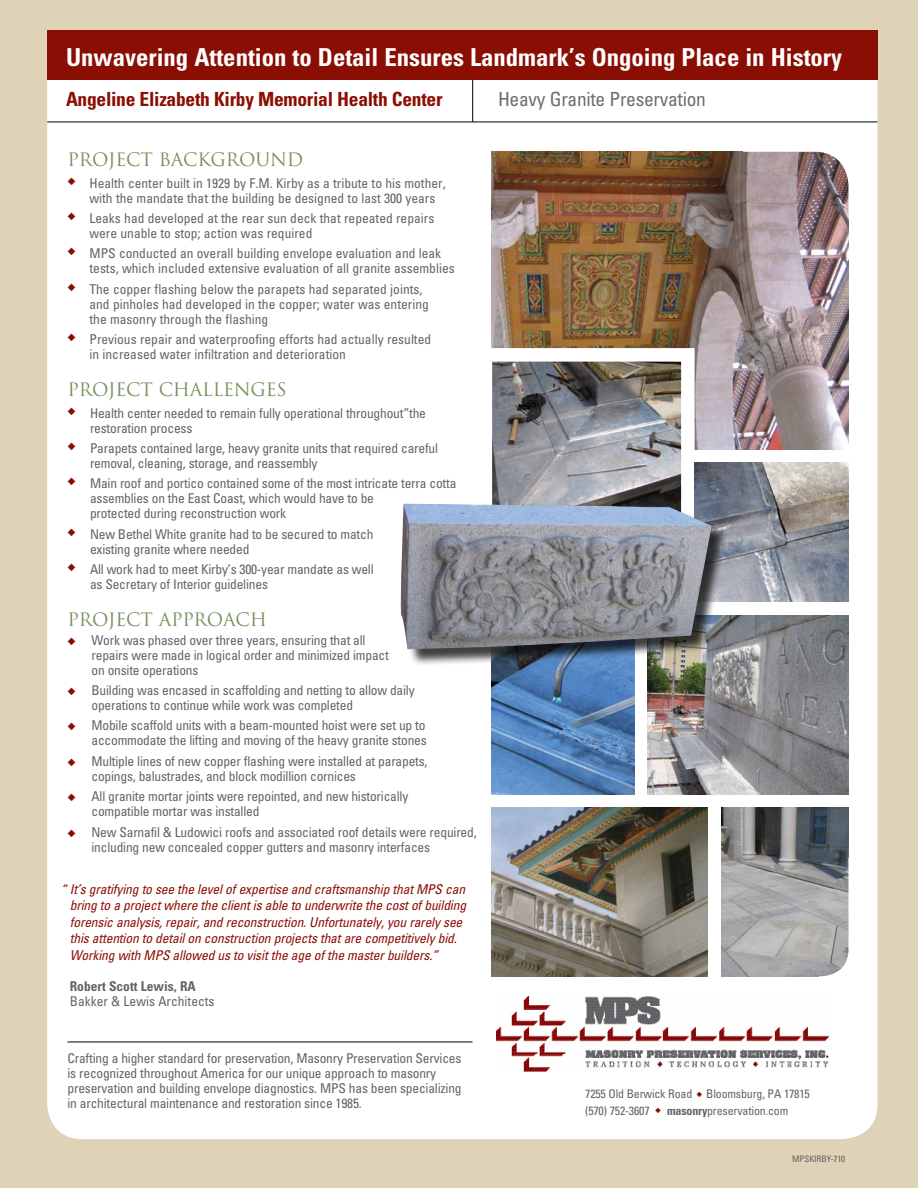
<style>
.page{position:relative;width:918px;height:1188px;background:#ded3b7}
.page>*{position:absolute;margin:0;border:0;box-sizing:border-box;transform-origin:0 0}
.t1{font:700 condensed 24.75px "Univers";color:#fff}
.t2{font:700 condensed 19.5px "Univers";letter-spacing:-.015em;color:#8b0e04}
.t3{font:condensed 19.5px "Univers";letter-spacing:-.015em;color:#6d6e71}
.t4{font:18px "Trajan";letter-spacing:-.015em;color:#758f5a}
.t5{font:condensed 13.5px/15px "Univers";letter-spacing:-.015em;color:#636466}
.t6{font:italic condensed 13.5px/16.5px "Univers";letter-spacing:-.01em;color:#8b0e04}
.t7{font:700 condensed 13.5px "Univers";color:#636466}
.t8{font:condensed 12px/16.5px "Univers";letter-spacing:-.015em;color:#636466}
.t9{font:condensed 9px "Univers";letter-spacing:-.015em;color:#636466}
.s1{color:#8b0e04}
.s2{font-weight:700}
</style>
<div class="page">
<div style="left:47px;top:34px;width:830px;height:1105px;background:#fff;border-radius:35px"></div>
<img style="left:496px;top:996px;width:332px;height:76px">
<hr style="left:68px;top:1042px;width:404px;height:1px;background:#000">
<hr style="left:47px;top:122px;width:831px;height:1px;background:#000">
<hr style="left:472px;top:51px;width:1px;height:71px;background:#000">
<div style="left:47px;top:30px;width:831px;height:49px;background:#8b0e04"></div>
<img style="left:742px;top:152px;width:107px;height:67px">
<img style="left:492px;top:152px;width:250px;height:196px">
<img style="left:616px;top:219px;width:233px;height:231px">
<img style="left:494px;top:363px;width:186px;height:141px">
<div style="left:479px;top:348px;width:216px;height:184px;border:14px solid #fff"></div>
<img style="left:492px;top:808px;width:216px;height:168px">
<img style="left:648px;top:615px;width:200px;height:179px">
<img style="left:492px;top:666px;width:142px;height:128px">
<img style="left:721px;top:808px;width:128px;height:168px">
<img style="left:694px;top:463px;width:155px;height:139px">
<div style="left:402px;top:505px;width:326px;height:161px;background:#000;opacity:.75"></div>
<img style="left:400px;top:504px;width:312px;height:145px">
<h1 class="t1" style="left:66px;top:42px;width:778px">Unwavering Attention to Detail Ensures Landmark’s Ongoing Place in History</h1>
<h2 class="t2" style="left:66px;top:87px;width:378px">Angeline Elizabeth Kirby Memorial Health Center</h2>
<h2 class="t3" style="left:498px;top:87px;width:209px">Heavy Granite Preservation</h2>
<h3 class="t4" style="left:68px;top:149px;width:237px">PROJECT BACKGROUND</h3>
<p class="t5" style="left:89px;top:175px;width:358px;text-indent:-22px"><sup>◆</sup> Health center built in 1929 by F.M. Kirby as a tribute to his mother, with the mandate that the building be designed to last 300 years</p>
<p class="t5" style="left:89px;top:210px;width:346px;text-indent:-22px"><sup>◆</sup> Leaks had developed at the rear sun deck that repeated repairs were unable to stop; action was required</p>
<p class="t5" style="left:89px;top:246px;width:367px;text-indent:-22px"><sup>◆</sup> MPS conducted an overall building envelope evaluation and leak tests, which included extensive evaluation of all granite assemblies</p>
<p class="t5" style="left:89px;top:281px;width:341px;text-indent:-22px"><sup>◆</sup> The copper flashing below the parapets had separated joints, and pinholes had developed in the copper; water was entering the masonry through the flashing</p>
<p class="t5" style="left:89px;top:332px;width:343px;text-indent:-22px"><sup>◆</sup> Previous repair and waterproofing efforts had actually resulted in increased water infiltration and deterioration</p>
<h3 class="t4" style="left:68px;top:379px;width:221px">PROJECT CHALLENGES</h3>
<p class="t5" style="left:90px;top:405px;width:337px;text-indent:-22px"><sup>◆</sup> Health center needed to remain fully operational throughout”the restoration process</p>
<p class="t5" style="left:90px;top:440px;width:350px;text-indent:-22px"><sup>◆</sup> Parapets contained large, heavy granite units that required careful removal, cleaning, storage, and reassembly</p>
<p class="t5" style="left:90px;top:476px;width:368px;text-indent:-22px"><sup>◆</sup> Main roof and portico contained some of the most intricate terra cotta assemblies on the East Coast, which would have to be<br>protected during reconstruction work</p>
<p class="t5" style="left:90px;top:526px;width:285px;text-indent:-22px"><sup>◆</sup> New Bethel White granite had to be secured to match existing granite where needed</p>
<p class="t5" style="left:90px;top:562px;width:285px;text-indent:-22px"><sup>◆</sup> All work had to meet Kirby’s 300-year mandate as well as Secretary of Interior guidelines</p>
<h3 class="t4" style="left:68px;top:609px;width:201px">PROJECT APPROACH</h3>
<p class="t5" style="left:92px;top:632px;width:299px;text-indent:-24px"><span class="s1">◆</span> Work was phased over three years, ensuring that all repairs were made in logical order and minimized impact on onsite operations</p>
<p class="t5" style="left:92px;top:682px;width:325px;text-indent:-24px"><span class="s1">◆</span> Building was encased in scaffolding and netting to allow daily operations to continue while work was completed</p>
<p class="t5" style="left:68px;top:718px;width:361px;text-align:right"><span class="s1">◆</span> Mobile scaffold units with a beam-mounted hoist were set up to accommodate the lifting and moving of the heavy granite stones</p>
<p class="t5" style="left:92px;top:753px;width:338px;text-indent:-24px"><span class="s1">◆</span> Multiple lines of new copper flashing were installed at parapets, copings, balustrades, and block modillion cornices</p>
<p class="t5" style="left:92px;top:789px;width:318px;text-indent:-24px"><span class="s1">◆</span> All granite mortar joints were repointed, and new historically compatible mortar was installed</p>
<p class="t5" style="left:92px;top:824px;width:387px;text-indent:-24px"><span class="s1">◆</span> New Sarnafil &amp; Ludowici roofs and associated roof details were required, including new concealed copper gutters and masonry interfaces</p>
<p class="t6" style="left:70px;top:880px;width:398px;text-indent:-9px">“ It’s gratifying to see the level of expertise and craftsmanship that MPS can bring to a project where the client is able to underwrite the cost of building forensic analysis, repair, and reconstruction. Unfortunately, you rarely see this attention to detail on construction projects that are competitively bid.<br>Working with MPS allowed us to visit the age of the master builders.”</p>
<p class="t7" style="left:70px;top:978px;width:128px">Robert Scott Lewis, RA</p>
<p class="t5" style="left:70px;top:994px;width:146px">Bakker &amp; Lewis Architects</p>
<p class="t5" style="left:68px;top:1051px;width:396px">Crafting a higher standard for preservation, Masonry Preservation Services is recognized throughout America for our unique approach to masonry preservation and building envelope diagnostics. MPS has been specializing in architectural maintenance and restoration since 1985.</p>
<p class="t8" style="left:585px;top:1086px;width:226px">7255 Old Berwick Road <span class="s1">◆</span> Bloomsburg, PA 17815 (570) 752-3607 <span class="s1">◆</span> <span class="s2">masonry</span>preservation.com</p>
<p class="t9" style="left:792px;top:1153px;width:55px">MPSKIRBY-710</p>
</div>
